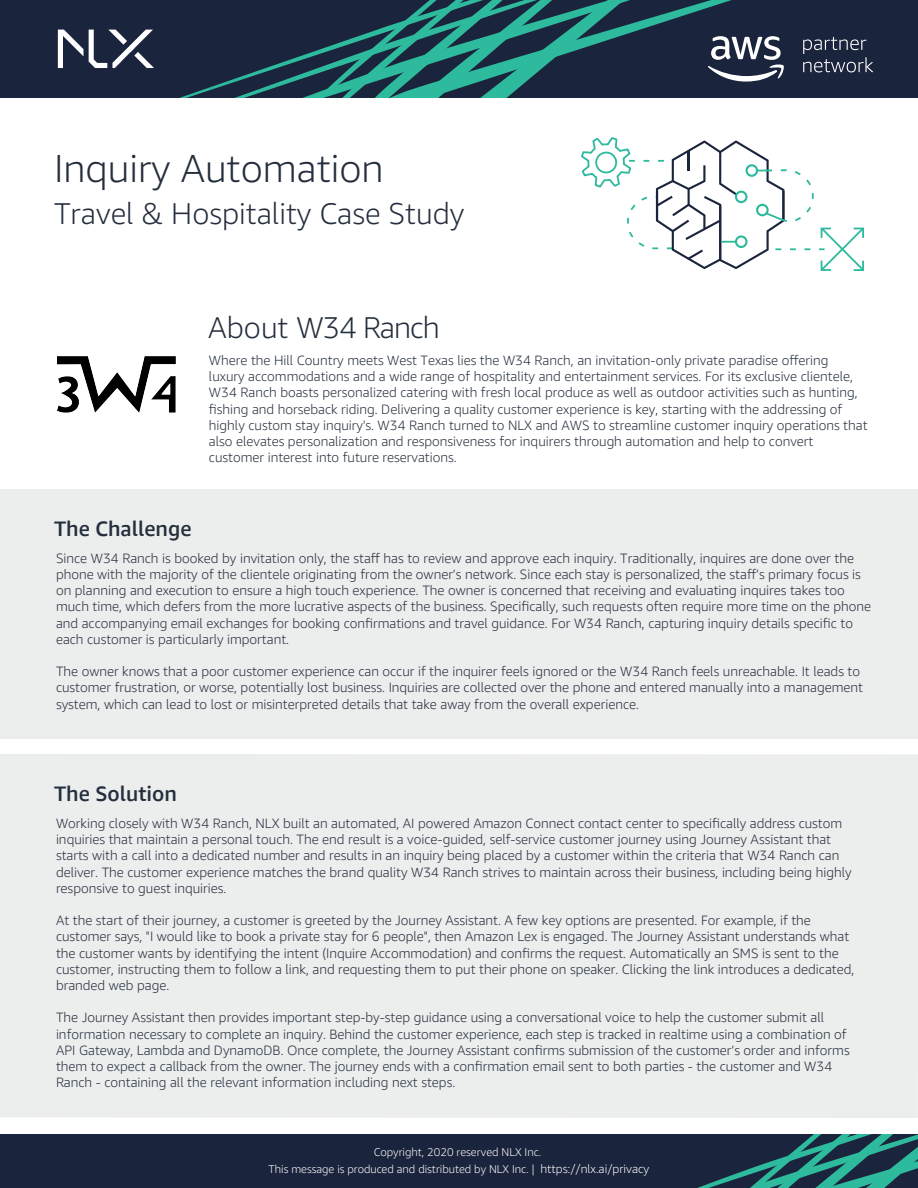
<style>
.page{position:relative;width:918px;height:1188px;background:#fff}
.page>*{position:absolute;margin:0;border:0;box-sizing:border-box;transform-origin:0 0}
.t1{font:300 39px "Amazon Ember";color:#242e3d}
.t2{font:300 30px "Amazon Ember";color:#242e3d}
.t3{font:300 30px "Amazon Ember";letter-spacing:-.03em;color:#242e3d}
.t4{font:500 21px "Amazon Ember";color:#242e3d}
.t5{font:300 13.5px/16.2px "Amazon Ember";color:#242e3d}
.t6{font:300 11.25px "Amazon Ember";color:#fff}
.s1{font-size:12px}
</style>
<div class="page">
<svg style="left:581px;top:137px;width:283px;height:134px"></svg>
<div style="left:0;top:1134px;width:918px;height:54px;background:#1b243d"></div>
<svg style="left:697px;top:1134px;width:221px;height:54px"></svg>
<div style="left:0;top:0;width:918px;height:97px;background:#1b243d"></div>
<svg style="left:803px;top:37px;width:70px;height:35px"></svg>
<div style="left:0;top:489px;width:918px;height:250px;background:#eceded"></div>
<div style="left:0;top:754px;width:918px;height:364px;background:#eceded"></div>
<svg style="left:58px;top:0;width:726px;height:97px"></svg>
<img style="left:57px;top:357px;width:119px;height:56px">
<h1 class="t1" style="left:54px;top:144px;width:331px">Inquiry Automation</h1>
<h2 class="t2" style="left:54px;top:195px;width:412px">Travel &amp; Hospitality Case Study</h2>
<h2 class="t3" style="left:208px;top:309px;width:233px">About W34 Ranch</h2>
<p class="t5" style="left:209px;top:352px;width:660px">Where the Hill Country meets West Texas lies the W34 Ranch, an invitation-only private paradise offering<br>luxury accommodations and a wide range of hospitality and entertainment services. For its exclusive clientele, W34 Ranch boasts personalized catering with fresh local produce as well as outdoor activities such as hunting, fishing and horseback riding. Delivering a quality customer experience is key, starting with the addressing of highly custom stay inquiry's. W34 Ranch turned to NLX and AWS to streamline customer inquiry operations that also elevates personalization and responsiveness for inquirers through automation and help to convert customer interest into future reservations.</p>
<h3 class="t4" style="left:54px;top:515px;width:139px">The Challenge</h3>
<p class="t5" style="left:56px;top:550px;width:817px">Since W34 Ranch is booked by invitation only, the staff has to review and approve each inquiry. Traditionally, inquires are done over the phone with the majority of the clientele originating from the owner’s network. Since each stay is personalized, the staff’s primary focus is on planning and execution to ensure a high touch experience. The owner is concerned that receiving and evaluating inquires takes too much time, which defers from the more lucrative aspects of the business. Specifically, such requests often require more time on the phone and accompanying email exchanges for booking confirmations and travel guidance. For W34 Ranch, capturing inquiry details specific to each customer is particularly important.</p>
<p class="t5" style="left:56px;top:664px;width:809px">The owner knows that a poor customer experience can occur if the inquirer feels ignored or the W34 Ranch feels unreachable. It leads to customer frustration, or worse, potentially lost business. Inquiries are collected over the phone and entered manually into a management system, which can lead to lost or misinterpreted details that take away from the overall experience.</p>
<h3 class="t4" style="left:54px;top:780px;width:125px">The Solution</h3>
<p class="t5" style="left:56px;top:815px;width:797px">Working closely with W34 Ranch, NLX built an automated, AI powered Amazon Connect contact center to specifically address custom inquiries that maintain a personal touch. The end result is a voice-guided, self-service customer journey using Journey Assistant that starts with a call into a dedicated number and results in an inquiry being placed by a customer within the criteria that W34 Ranch can deliver. The customer experience matches the brand quality W34 Ranch strives to maintain across their business, including being highly responsive to guest inquiries.</p>
<p class="t5" style="left:56px;top:912px;width:800px">At the start of their journey, a customer is greeted by the Journey Assistant. A few key options are presented. For example, if the customer says, "I would like to book a private stay for 6 people", then Amazon Lex is engaged. The Journey Assistant understands what the customer wants by identifying the intent (Inquire Accommodation) and confirms the request. Automatically an SMS is sent to the customer, instructing them to follow a link, and requesting them to put their phone on speaker. Clicking the link introduces a dedicated, branded web page.</p>
<p class="t5" style="left:56px;top:1010px;width:795px">The Journey Assistant then provides important step-by-step guidance using a conversational voice to help the customer submit all information necessary to complete an inquiry. Behind the customer experience, each step is tracked in realtime using a combination of API Gateway, Lambda and DynamoDB. Once complete, the Journey Assistant confirms submission of the customer’s order and informs them to expect a callback from the owner. The journey ends with a confirmation email sent to both parties - the customer and W34<br>Ranch - containing all the relevant information including next steps.</p>
<p class="t6" style="left:374px;top:1145px;width:169px">Copyright, 2020 reserved NLX Inc.</p>
<p class="t6" style="left:269px;top:1162px;width:382px">This message is produced and distributed by NLX Inc. | <span class="s1">https://nlx.ai/privacy</span></p>
</div>
